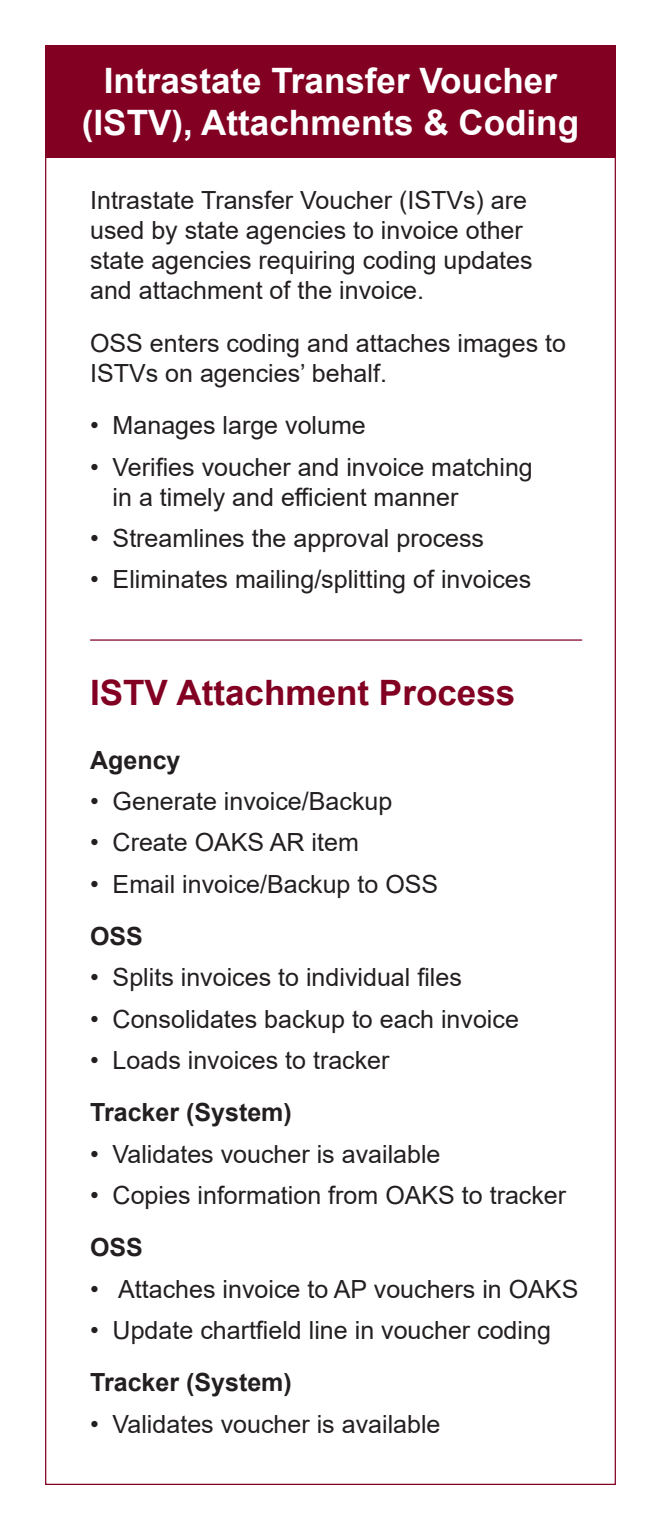
<style>
.page{position:relative;width:661px;height:1530px;background:#fff}
.page>*{position:absolute;margin:0;border:0;box-sizing:border-box;transform-origin:0 0}
.Centered_White_Headi{font:700 35px/42px "Arial";color:#fff;text-align:center}
.Heading{font:700 35px "Arial";color:#820123}
.Content{font:25px/30px "Arial";color:#231f20}
.Process_Heading{font:700 25px "Arial";color:#231f20}
</style>
<div class="page">
<div style="left:45px;top:45px;width:570px;height:112px;background:#820123"></div>
<hr style="left:90px;top:639px;width:491px;height:2px;background:#820123">
<p class="Centered_White_Headi" style="left:82px;top:60px;width:498px">Intrastate Transfer Voucher (ISTV), Attachments &amp; Coding</p>
<p class="Content" style="left:90px;top:185px;width:443px">Intrastate Transfer Voucher (ISTVs) are used by state agencies to invoice other state agencies requiring coding updates and attachment of the invoice.</p>
<p class="Content" style="left:90px;top:328px;width:477px">OSS enters coding and attaches images to<br>ISTVs on agencies’ behalf.</p>
<p class="Content" style="left:90px;top:410px;width:277px">• Manages large volume</p>
<p class="Content" style="left:112px;top:452px;width:421px;text-indent:-22px">• Verifies voucher and invoice matching in a timely and efficient manner</p>
<p class="Content" style="left:90px;top:523px;width:395px">• Streamlines the approval process</p>
<p class="Content" style="left:90px;top:564px;width:442px">• Eliminates mailing/splitting of invoices</p>
<p class="Heading" style="left:90px;top:668px;width:426px">ISTV Attachment Process</p>
<p class="Process_Heading" style="left:90px;top:743px;width:92px">Agency</p>
<p class="Content" style="left:90px;top:786px;width:303px">• Generate invoice/Backup</p>
<p class="Content" style="left:90px;top:827px;width:270px">• Create OAKS AR item</p>
<p class="Content" style="left:90px;top:869px;width:349px">• Email invoice/Backup to OSS</p>
<p class="Process_Heading" style="left:90px;top:919px;width:54px">OSS</p>
<p class="Content" style="left:90px;top:962px;width:373px">• Splits invoices to individual files</p>
<p class="Content" style="left:90px;top:1004px;width:430px">• Consolidates backup to each invoice</p>
<p class="Content" style="left:90px;top:1045px;width:300px">• Loads invoices to tracker</p>
<p class="Process_Heading" style="left:90px;top:1095px;width:203px">Tracker (System)</p>
<p class="Content" style="left:90px;top:1139px;width:351px">• Validates voucher is available</p>
<p class="Content" style="left:90px;top:1180px;width:477px">• Copies information from OAKS to tracker</p>
<p class="Process_Heading" style="left:90px;top:1230px;width:54px">OSS</p>
<p class="Content" style="left:90px;top:1274px;width:489px">• Attaches invoice to AP vouchers in OAKS</p>
<p class="Content" style="left:90px;top:1315px;width:462px">• Update chartfield line in voucher coding</p>
<p class="Process_Heading" style="left:90px;top:1365px;width:203px">Tracker (System)</p>
<p class="Content" style="left:90px;top:1409px;width:351px">• Validates voucher is available</p>
</div>
